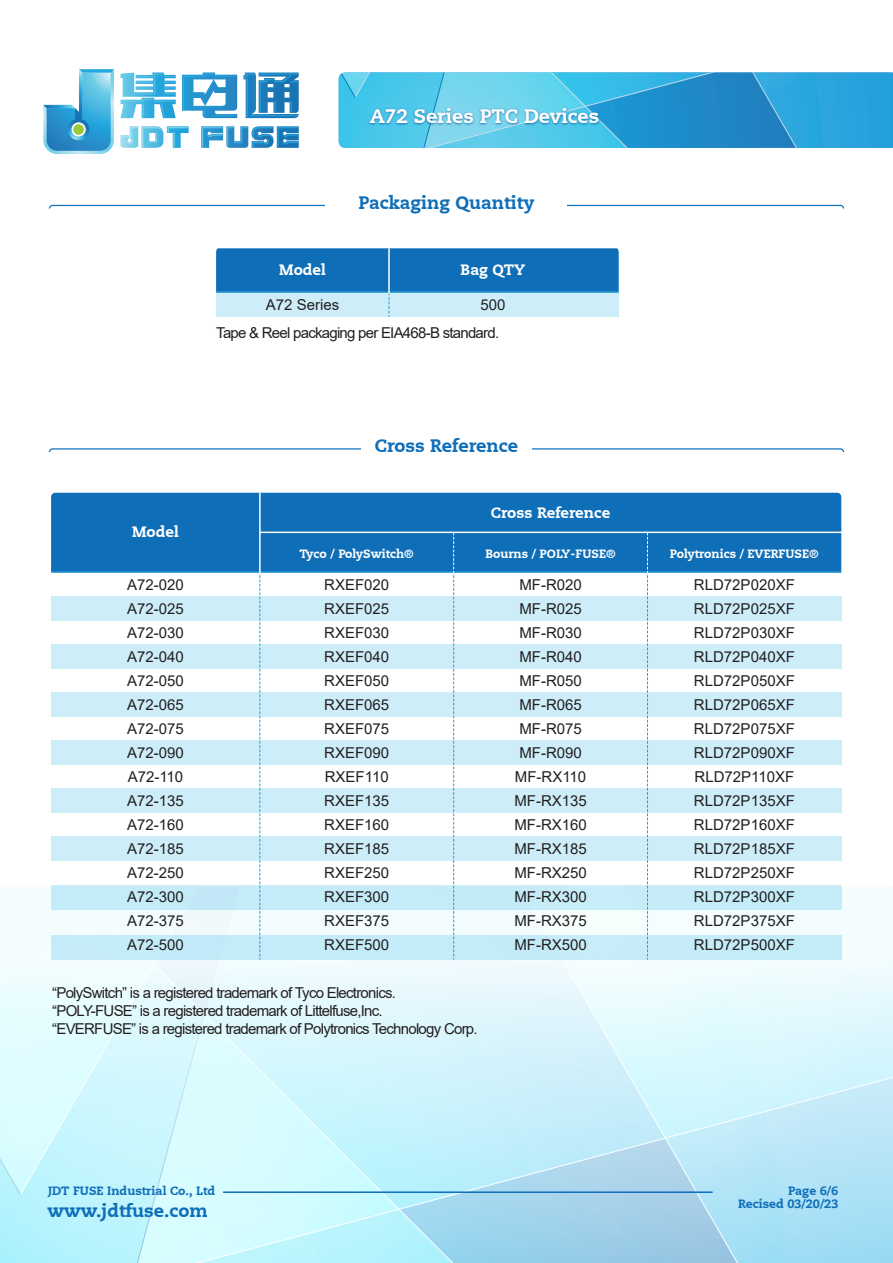
<style>
.page{position:relative;width:893px;height:1263px;background:#fff}
.page>*{position:absolute;margin:0;border:0;box-sizing:border-box;transform-origin:0 0}
.t1{font:800 19.5px "Caecilia LT";color:#fff}
.t2{font:800 18px "Caecilia LT";color:#0f6eb8}
.t3{font:15px/24px "Arial";color:#231f20;text-align:justify}
.t4{font:15px/18px "Arial";letter-spacing:-.05em;color:#231f20}
.t5{font:800 15px "Caecilia LT";color:#fff}
.t6{font:800 12px "Caecilia LT";color:#fff}
.t7{font:800 12px "Caecilia LT";color:#0f6eb8}
</style>
<div class="page">
<svg style="left:0;top:887px;width:19px;height:259px"></svg>
<svg style="left:715px;top:887px;width:176px;height:376px"></svg>
<svg style="left:19px;top:887px;width:56px;height:309px"></svg>
<svg style="left:75px;top:909px;width:640px;height:354px;background:#cef1fa"></svg>
<svg style="left:131px;top:909px;width:108px;height:354px;background:#daf9fd"></svg>
<svg style="left:0;top:1146px;width:22px;height:50px"></svg>
<div style="left:51px;top:935px;width:790px;height:24px;background:#c3ebf8"></div>
<svg style="left:120px;top:126px;width:179px;height:22px"></svg>
<svg style="left:120px;top:72px;width:179px;height:46px"></svg>
<svg style="left:43px;top:69px;width:71px;height:85px"></svg>
<svg style="left:71px;top:122px;width:15px;height:15px"></svg>
<div style="left:73px;top:124px;width:11px;height:11px;background:#9aca3b;border-radius:50%"></div>
<svg style="left:339px;top:72px;width:554px;height:76px;background:#39acdc"></svg>
<img style="left:367px;top:104px;width:236px;height:28px">
<svg style="left:49px;top:448px;width:795px;height:4px"></svg>
<div style="left:361px;top:442px;width:170px;height:17px;background:#fff"></div>
<div style="left:51px;top:596px;width:790px;height:24px;background:#cdeef9"></div>
<div style="left:51px;top:645px;width:790px;height:24px;background:#cdeef9"></div>
<div style="left:51px;top:693px;width:790px;height:24px;background:#cdeef9"></div>
<div style="left:51px;top:741px;width:790px;height:24px;background:#cdeef9"></div>
<div style="left:51px;top:789px;width:790px;height:24px;background:#cdeef9"></div>
<div style="left:51px;top:837px;width:790px;height:24px;background:#cdeef9"></div>
<div style="left:51px;top:885px;width:790px;height:24px;background:#c3ebf8"></div>
<div style="left:51px;top:493px;width:790px;height:78px;background:#0f6eb8"></div>
<svg style="left:260px;top:573px;width:1px;height:386px"></svg>
<hr style="left:51px;top:571px;width:790px;height:2px;background:#2c99d0">
<hr style="left:260px;top:532px;width:582px;height:1px;background:#fff">
<hr style="left:259px;top:493px;width:2px;height:80px;background:#fff">
<svg style="left:453px;top:533px;width:1px;height:426px"></svg>
<svg style="left:647px;top:533px;width:1px;height:426px"></svg>
<svg style="left:216px;top:248px;width:403px;height:69px;background:#549ccf"></svg>
<hr style="left:216px;top:291px;width:403px;height:2px;background:#2c99d0">
<hr style="left:388px;top:248px;width:2px;height:45px;background:#fff">
<svg style="left:49px;top:205px;width:795px;height:3px"></svg>
<div style="left:326px;top:198px;width:241px;height:16px;background:#fff"></div>
<hr style="left:223px;top:1191px;width:490px;height:2px;background:#0f6eb8">
<h1 class="t1" style="left:370px;top:104px;width:231px">A72 Series PTC Devices</h1>
<p class="t2" style="left:359px;top:191px;width:177px">Packaging Quantity</p>
<p class="t5" style="left:279px;top:260px;width:48px">Model</p>
<p class="t5" style="left:461px;top:260px;width:66px">Bag QTY</p>
<p class="t3" style="left:266px;top:293px;width:75px">A72 Series</p>
<p class="t3" style="left:480px;top:293px;width:27px">500</p>
<p class="t4" style="left:216px;top:324px;width:284px">Tape &amp; Reel packaging per EIA468-B standard.</p>
<p class="t2" style="left:375px;top:434px;width:145px">Cross Reference</p>
<p class="t5" style="left:132px;top:522px;width:48px">Model</p>
<p class="t5" style="left:491px;top:504px;width:121px">Cross Reference</p>
<p class="t6" style="left:300px;top:546px;width:116px">Tyco / PolySwitch®</p>
<p class="t6" style="left:485px;top:546px;width:132px">Bourns / POLY-FUSE®</p>
<p class="t6" style="left:670px;top:546px;width:150px">Polytronics / EVERFUSE®</p>
<p class="t3" style="left:127px;top:573px;width:58px">A72-020<br>A72-025<br>A72-030<br>A72-040<br>A72-050<br>A72-065<br>A72-075<br>A72-090<br>A72-110<br>A72-135<br>A72-160<br>A72-185<br>A72-250<br>A72-300<br>A72-375<br>A72-500</p>
<p class="t3" style="left:324px;top:573px;width:67px">RXEF020<br>RXEF025<br>RXEF030<br>RXEF040<br>RXEF050<br>RXEF065<br>RXEF075<br>RXEF090<br>RXEF110<br>RXEF135<br>RXEF160<br>RXEF185<br>RXEF250<br>RXEF300<br>RXEF375<br>RXEF500</p>
<p class="t3" style="left:514px;top:573px;width:74px;text-align:center">MF-R020<br>MF-R025<br>MF-R030<br>MF-R040<br>MF-R050<br>MF-R065<br>MF-R075<br>MF-R090<br>MF-RX110<br>MF-RX135<br>MF-RX160<br>MF-RX185<br>MF-RX250<br>MF-RX300<br>MF-RX375<br>MF-RX500</p>
<p class="t3" style="left:694px;top:573px;width:102px">RLD72P020XF RLD72P025XF RLD72P030XF RLD72P040XF RLD72P050XF RLD72P065XF RLD72P075XF RLD72P090XF RLD72P110XF RLD72P135XF RLD72P160XF RLD72P185XF RLD72P250XF RLD72P300XF RLD72P375XF RLD72P500XF</p>
<p class="t4" style="left:52px;top:983px;width:427px">“PolySwitch” is a registered trademark of Tyco Electronics. “POLY-FUSE” is a registered trademark of Littelfuse,Inc.<br>“EVERFUSE” is a registered trademark of Polytronics Technology Corp.</p>
<p class="t7" style="left:48px;top:1183px;width:169px">JDT FUSE Industrial Co., Ltd</p>
<p class="t2" style="left:48px;top:1199px;width:162px">www.jdtfuse.com</p>
<p class="t7" style="left:788px;top:1183px;width:52px">Page 6/6</p>
<p class="t7" style="left:738px;top:1197px;width:102px">Recised 03/20/23</p>
</div>
